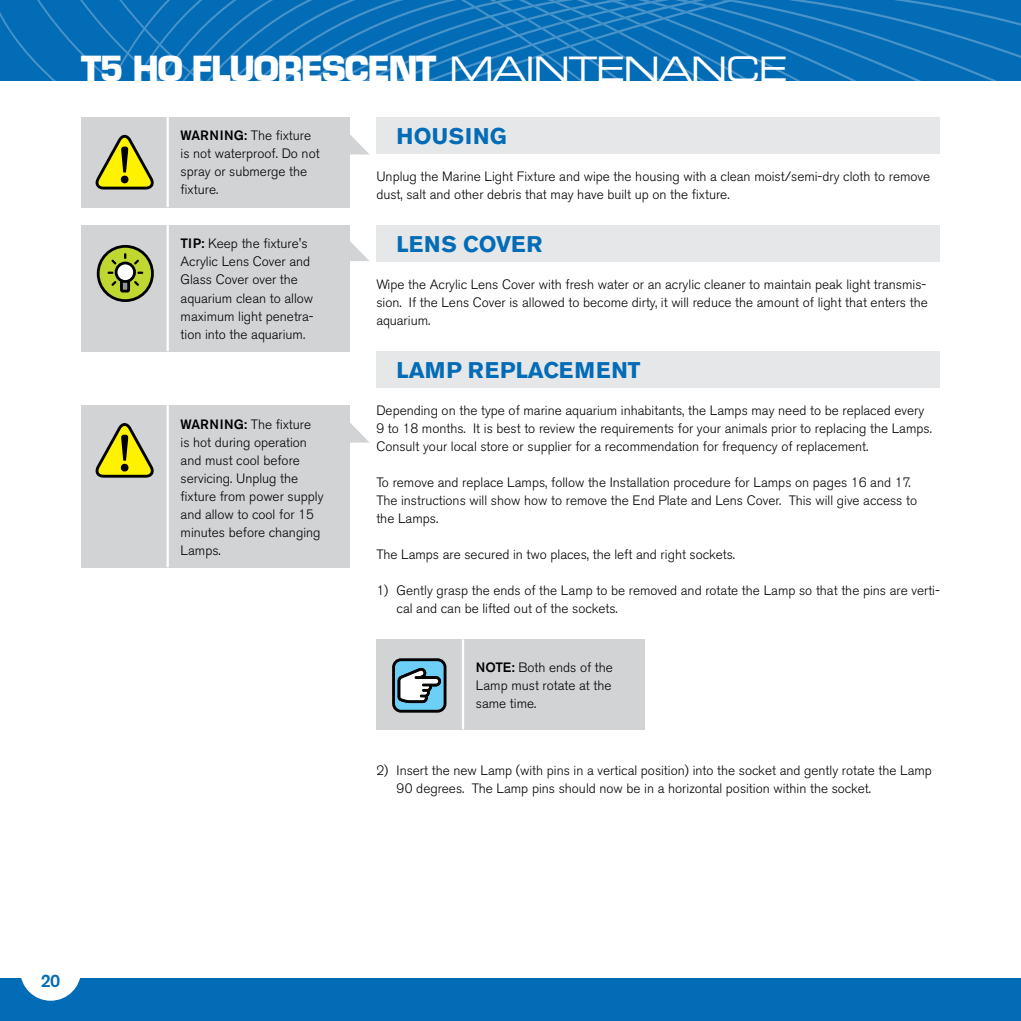
<style>
.page{position:relative;width:1021px;height:1021px;background:#fff}
.page>*{position:absolute;margin:0;border:0;box-sizing:border-box;transform-origin:0 0}
.t1{font:700 33.75px "Eurostile";letter-spacing:-.05em;color:#fff}
.t2{font:700 22.5px "Akzidenz Grotesk BE";letter-spacing:.03em;color:#036cb6}
.t3{font:700 22.5px "Akzidenz Grotesk BE";color:#036cb6}
.t4{font:500 18px "Akzidenz Grotesk BE";color:#036cb6}
.t5{font:300 13.5px/18px "Akzidenz Grotesk BE";color:#000}
.s1{font-family:"Eurostile Extended Two";font-weight:400}
.s2{font-weight:500}
</style>
<div class="page">
<div style="left:0;top:978px;width:1020px;height:42px;background:#036cb6"></div>
<div style="left:20px;top:939px;width:61px;height:61px;background:#fff;border-radius:50%"></div>
<hr style="left:1020px;top:978px;width:1px;height:42px;background:#036cb6">
<div style="left:0;top:0;width:1021px;height:81px;background:#036cb6"></div>
<svg style="left:74px;top:0;width:946px;height:81px;background:#0c71b8"></svg>
<div style="left:81px;top:117px;width:268px;height:90px;background:#d1d3d4"></div>
<svg style="left:349px;top:129px;width:20px;height:25px"></svg>
<hr style="left:166px;top:117px;width:3px;height:90px;background:#fff">
<svg style="left:95px;top:135px;width:59px;height:55px"></svg>
<div style="left:81px;top:405px;width:268px;height:162px;background:#d1d3d4"></div>
<svg style="left:349px;top:417px;width:20px;height:25px"></svg>
<hr style="left:166px;top:405px;width:3px;height:162px;background:#fff">
<svg style="left:95px;top:423px;width:59px;height:55px"></svg>
<div style="left:376px;top:117px;width:563px;height:36px;background:#e6e7e8"></div>
<div style="left:376px;top:225px;width:563px;height:36px;background:#e6e7e8"></div>
<div style="left:376px;top:351px;width:563px;height:36px;background:#e6e7e8"></div>
<svg style="left:349px;top:236px;width:20px;height:25px"></svg>
<div style="left:81px;top:225px;width:268px;height:126px;background:#d1d3d4"></div>
<hr style="left:166px;top:225px;width:3px;height:126px;background:#fff">
<div style="left:98px;top:246px;width:54px;height:54px;background:#bfd730;border-radius:50%"></div>
<div style="left:97px;top:245px;width:57px;height:57px;border:3px solid #000;border-radius:50%"></div>
<div style="left:121px;top:277px;width:8px;height:14px;background:#939598"></div>
<div style="left:120px;top:276px;width:10px;height:16px;border:3px solid #000"></div>
<div style="left:116px;top:263px;width:18px;height:18px;background:#fff;border-radius:50%"></div>
<div style="left:115px;top:262px;width:21px;height:21px;border:3px solid #000;border-radius:50%"></div>
<svg style="left:124px;top:253px;width:2px;height:6px"></svg>
<svg style="left:107px;top:271px;width:6px;height:3px"></svg>
<svg style="left:137px;top:271px;width:6px;height:3px"></svg>
<svg style="left:134px;top:259px;width:5px;height:5px"></svg>
<svg style="left:111px;top:259px;width:5px;height:5px"></svg>
<svg style="left:134px;top:281px;width:5px;height:5px"></svg>
<svg style="left:111px;top:281px;width:5px;height:5px"></svg>
<div style="left:376px;top:639px;width:268px;height:90px;background:#d1d3d4"></div>
<hr style="left:462px;top:639px;width:2px;height:90px;background:#fff">
<div style="left:393px;top:659px;width:52px;height:52px;background:#6dcff6;border-radius:8px"></div>
<div style="left:392px;top:658px;width:54px;height:54px;border:3px solid #000;border-radius:8px"></div>
<svg style="left:397px;top:667px;width:44px;height:36px"></svg>
<h1 class="t1" style="left:81px;top:48px;width:442px">T5 HO FLUORESCENT <span class="s1">MAINTENANCE</span></h1>
<p class="t5" style="left:181px;top:127px;width:141px"><span class="s2">WARNING:</span> The fixture is not waterproof. Do not spray or submerge the fixture.</p>
<p class="t5" style="left:181px;top:235px;width:135px"><span class="s2">TIP:</span> Keep the fixture's<br>Acrylic Lens Cover and<br>Glass Cover over the aquarium clean to allow maximum light penetra&shy;tion into the aquarium.</p>
<p class="t5" style="left:181px;top:415px;width:144px"><span class="s2">WARNING:</span> The fixture<br>is hot during operation and must cool before servicing. U nplug the fixture from power supply and allow to cool for 15 minutes before changing<br>Lamps.</p>
<h2 class="t2" style="left:396px;top:123px;width:112px">HOUSING</h2>
<p class="t5" style="left:376px;top:168px;width:555px">U nplug the Marine Light Fixture and wipe the housing with a clean moist/semi-dry cloth to remove dust, salt and other debris that may have built up on the fixture.</p>
<h2 class="t3" style="left:396px;top:231px;width:147px">LENS COVER</h2>
<p class="t5" style="left:376px;top:276px;width:553px;text-align:justify">Wipe the Acrylic Lens Cover with fresh water or an acrylic cleaner to maintain peak light transmis&shy;sion. If the Lens Cover is allowed to become dirty, it will reduce the amount of light that enters the aquarium.</p>
<h2 class="t2" style="left:396px;top:357px;width:245px">LAMP REPLACEMENT</h2>
<p class="t5" style="left:376px;top:402px;width:557px">Depending on the type of marine aquarium inhabitants, the Lamps may need to be replaced every<br>9 to 18 months. It is best to review the requirements for your animals prior to replacing the Lamps.<br>Consult your local store or supplier for a recommendation for frequency of replacement.</p>
<p class="t5" style="left:376px;top:474px;width:542px">To remove and replace Lamps, follow the I nstallation procedure for Lamps on pages 16 and 17.<br>The instructions will show how to remove the End Plate and Lens Cover. This will give access to the Lamps.</p>
<p class="t5" style="left:376px;top:546px;width:360px">The Lamps are secured in two places, the left and right sockets.</p>
<p class="t5" style="left:396px;top:582px;width:544px;text-indent:-20px">1) G ently grasp the ends of the Lamp to be removed and rotate the Lamp so that the pins are verti&shy;cal and can be lifted out of the sockets.</p>
<p class="t5" style="left:476px;top:658px;width:139px;text-align:justify"><span class="s2">NOTE:</span> Both ends of the Lamp must rotate at the same time.</p>
<p class="t5" style="left:396px;top:762px;width:537px;text-indent:-20px">2) I nsert the new Lamp (with pins in a vertical position) into the socket and gently rotate the Lamp<br>90 degrees. The Lamp pins should now be in a horizontal position within the socket.</p>
<h3 class="t4" style="left:41px;top:969px;width:21px">20</h3>
</div>
